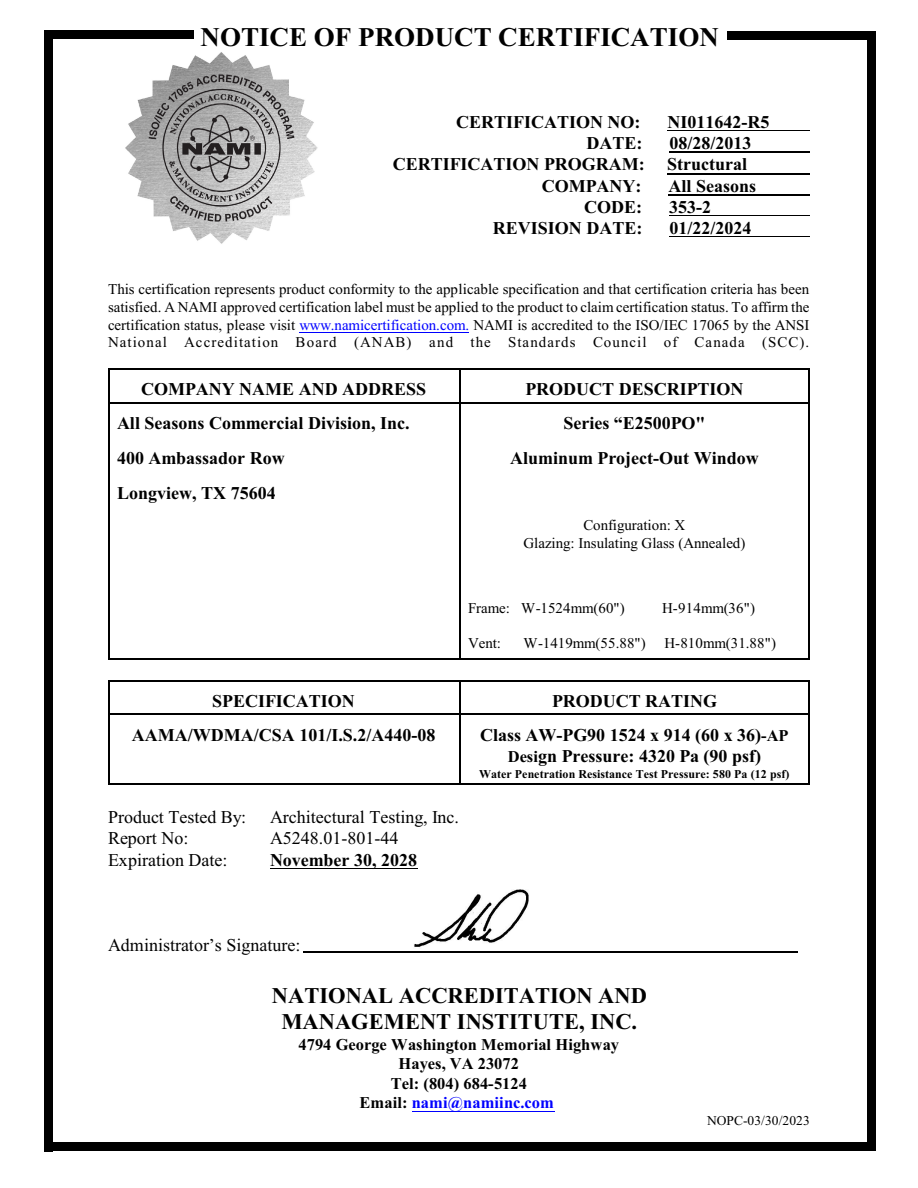
<style>
.page{position:relative;width:918px;height:1188px;background:#fff}
.page>*{position:absolute;margin:0;border:0;box-sizing:border-box;transform-origin:0 0}
.t1{font:700 27px "Times New Roman";color:#000}
.t2{font:700 22.5px/26.2px "Times New Roman";color:#000;text-align:center}
.t3{font:700 18px/21.3px "Times New Roman";color:#000;text-align:center}
.t4{font:18px "Times New Roman";color:#000}
.t5{font:700 16.5px/19.5px "Times New Roman";color:#000;text-align:center}
.t6{font:15px/17.7px "Times New Roman";letter-spacing:.005em;color:#000;text-align:justify}
.t7{font:13.5px "Times New Roman";letter-spacing:.005em;color:#000}
.t8{font:700 12px "Times New Roman";color:#000}
.s1{color:#00f}
.s2{font-size:16.5px}
</style>
<div class="page">
<hr style="left:108px;top:369px;width:351px;height:1px;background:#000">
<hr style="left:108px;top:370px;width:1px;height:33px;background:#000">
<hr style="left:108px;top:402px;width:351px;height:1px;background:#000">
<hr style="left:809px;top:369px;width:1px;height:34px;background:#000">
<hr style="left:459px;top:369px;width:351px;height:1px;background:#000">
<hr style="left:459px;top:370px;width:1px;height:33px;background:#000">
<hr style="left:459px;top:402px;width:349px;height:1px;background:#000">
<hr style="left:108px;top:403px;width:1px;height:35px;background:#000">
<hr style="left:809px;top:403px;width:1px;height:35px;background:#000">
<hr style="left:459px;top:403px;width:1px;height:35px;background:#000">
<hr style="left:108px;top:438px;width:1px;height:34px;background:#000">
<hr style="left:809px;top:438px;width:1px;height:34px;background:#000">
<hr style="left:459px;top:438px;width:1px;height:34px;background:#000">
<hr style="left:108px;top:472px;width:1px;height:35px;background:#000">
<hr style="left:809px;top:472px;width:1px;height:35px;background:#000">
<hr style="left:459px;top:472px;width:1px;height:35px;background:#000">
<hr style="left:108px;top:507px;width:1px;height:48px;background:#000">
<hr style="left:809px;top:507px;width:1px;height:48px;background:#000">
<hr style="left:459px;top:507px;width:1px;height:48px;background:#000">
<hr style="left:108px;top:556px;width:1px;height:34px;background:#000">
<hr style="left:809px;top:556px;width:1px;height:34px;background:#000">
<hr style="left:459px;top:556px;width:1px;height:34px;background:#000">
<hr style="left:108px;top:590px;width:1px;height:35px;background:#000">
<hr style="left:809px;top:590px;width:1px;height:35px;background:#000">
<hr style="left:459px;top:590px;width:1px;height:35px;background:#000">
<hr style="left:108px;top:658px;width:351px;height:1px;background:#000">
<hr style="left:108px;top:625px;width:1px;height:33px;background:#000">
<hr style="left:809px;top:625px;width:1px;height:34px;background:#000">
<hr style="left:459px;top:658px;width:351px;height:1px;background:#000">
<hr style="left:459px;top:625px;width:1px;height:33px;background:#000">
<hr style="left:108px;top:681px;width:351px;height:1px;background:#000">
<hr style="left:108px;top:682px;width:1px;height:33px;background:#000">
<hr style="left:108px;top:714px;width:351px;height:1px;background:#000">
<hr style="left:809px;top:681px;width:1px;height:34px;background:#000">
<hr style="left:459px;top:681px;width:351px;height:1px;background:#000">
<hr style="left:459px;top:682px;width:1px;height:33px;background:#000">
<hr style="left:459px;top:714px;width:349px;height:1px;background:#000">
<hr style="left:108px;top:784px;width:351px;height:1px;background:#000">
<hr style="left:108px;top:715px;width:1px;height:69px;background:#000">
<hr style="left:809px;top:715px;width:1px;height:70px;background:#000">
<hr style="left:459px;top:784px;width:351px;height:1px;background:#000">
<hr style="left:459px;top:715px;width:1px;height:69px;background:#000">
<img style="left:125px;top:52px;width:193px;height:192px">
<hr style="left:668px;top:130px;width:142px;height:1px;background:#000">
<hr style="left:669px;top:152px;width:141px;height:1px;background:#000">
<hr style="left:667px;top:173px;width:143px;height:1px;background:#000">
<hr style="left:668px;top:194px;width:142px;height:1px;background:#000">
<hr style="left:669px;top:215px;width:141px;height:1px;background:#000">
<hr style="left:669px;top:236px;width:141px;height:1px;background:#000">
<hr style="left:300px;top:332px;width:169px;height:1px;background:#00f">
<hr style="left:270px;top:868px;width:147px;height:1px;background:#000">
<hr style="left:412px;top:1111px;width:142px;height:1px;background:#00f">
<div style="left:867px;top:32px;width:8px;height:1119px;background:#000"></div>
<div style="left:728px;top:32px;width:147px;height:8px;background:#000"></div>
<div style="left:44px;top:31px;width:9px;height:1120px;background:#000"></div>
<div style="left:44px;top:30px;width:150px;height:9px;background:#000"></div>
<hr style="left:303px;top:951px;width:495px;height:2px;background:#000">
<div style="left:44px;top:1142px;width:831px;height:9px;background:#000"></div>
<img style="left:414px;top:889px;width:115px;height:58px">
<h1 class="t1" style="left:201px;top:28px;width:520px">NOTICE OF PRODUCT CERTIFICATION</h1>
<p class="t3" style="left:456px;top:113px;width:186px">CERTIFICATION NO:</p>
<p class="t3" style="left:668px;top:113px;width:103px">NI011642-R5</p>
<p class="t3" style="left:586px;top:134px;width:57px">DATE:</p>
<p class="t3" style="left:669px;top:134px;width:84px">08/28/2013</p>
<p class="t3" style="left:393px;top:155px;width:254px">CERTIFICATION PROGRAM:</p>
<p class="t3" style="left:667px;top:155px;width:81px">Structural</p>
<p class="t3" style="left:542px;top:177px;width:101px">COMPANY:</p>
<p class="t3" style="left:669px;top:177px;width:89px">All Seasons</p>
<p class="t3" style="left:584px;top:198px;width:59px">CODE:</p>
<p class="t3" style="left:669px;top:198px;width:43px">353-2</p>
<p class="t3" style="left:493px;top:219px;width:151px">REVISION DATE:</p>
<p class="t3" style="left:669px;top:219px;width:84px">01/22/2024</p>
<p class="t6" style="left:108px;top:282px;width:703px">This certification represents product conformity to the applicable specification and that certification criteria has been satisfied. A NAMI approved certification label must be applied to the product to claim certification status. To affirm the certification status, please visit <span class="s1">www.namicertification.com.</span> NAMI is accredited to the ISO/IEC 17065 by the ANSI National Accreditation Board (ANAB) and the Standards Council of Canada (SCC).</p>
<p class="t3" style="left:141px;top:380px;width:287px">COMPANY NAME AND ADDRESS</p>
<p class="t3" style="left:525px;top:380px;width:220px">PRODUCT DESCRIPTION</p>
<p class="t3" style="left:117px;top:415px;width:294px">All Seasons Commercial Division, Inc.</p>
<p class="t3" style="left:563px;top:415px;width:144px">Series “E2500PO"</p>
<p class="t3" style="left:117px;top:449px;width:169px">400 Ambassador Row</p>
<p class="t3" style="left:510px;top:449px;width:250px">Aluminum Project-Out Window</p>
<p class="t3" style="left:117px;top:484px;width:160px">Longview, TX 75604</p>
<p class="t6" style="left:523px;top:517px;width:224px;text-align:center">Configuration: X<br>Glazing: Insulating Glass (Annealed)</p>
<p class="t6" style="left:468px;top:601px;width:158px">Frame: W-1524mm(60")</p>
<p class="t6" style="left:662px;top:601px;width:94px">H-914mm(36")</p>
<p class="t6" style="left:468px;top:635px;width:35px">Vent:</p>
<p class="t6" style="left:524px;top:635px;width:124px">W-1419mm(55.88")</p>
<p class="t6" style="left:664px;top:635px;width:113px">H-810mm(31.88")</p>
<p class="t3" style="left:212px;top:692px;width:144px">SPECIFICATION</p>
<p class="t3" style="left:552px;top:692px;width:167px">PRODUCT RATING</p>
<p class="t3" style="left:132px;top:726px;width:305px">AAMA/WDMA/CSA 101/I.S.2/A440-08</p>
<p class="t3" style="left:480px;top:726px;width:310px">Class AW-PG90 1524 x 914 (60 x 36)<span class="s2">-AP<br>Desi</span>gn Pressure: 4320 Pa (90 psf)</p>
<p class="t8" style="left:479px;top:770px;width:312px">Water Penetration Resistance Test Pressure: 580 Pa (12 psf)</p>
<p class="t4" style="left:108px;top:811px;width:140px">Product Tested By:</p>
<p class="t4" style="left:270px;top:811px;width:191px">Architectural Testing, Inc.</p>
<p class="t4" style="left:108px;top:832px;width:82px">Report No:</p>
<p class="t4" style="left:270px;top:832px;width:130px">A5248.01-801-44</p>
<p class="t4" style="left:108px;top:854px;width:121px">Expiration Date:</p>
<p class="t3" style="left:270px;top:851px;width:149px">November 30, 2028</p>
<p class="t4" style="left:108px;top:938px;width:194px">Administrator’s Signature:</p>
<h2 class="t2" style="left:272px;top:985px;width:376px">NATIONAL ACCREDITATION AND<br>MANAGEMENT INSTITUTE, INC.</h2>
<p class="t5" style="left:299px;top:1036px;width:322px">4794 George Washington Memorial Highway<br>Hayes, VA 23072<br>Tel: (804) 684-5124<br>Email: <span class="s1">nami@namiinc.com</span></p>
<p class="t7" style="left:707px;top:1115px;width:104px">NOPC-03/30/2023</p>
</div>
